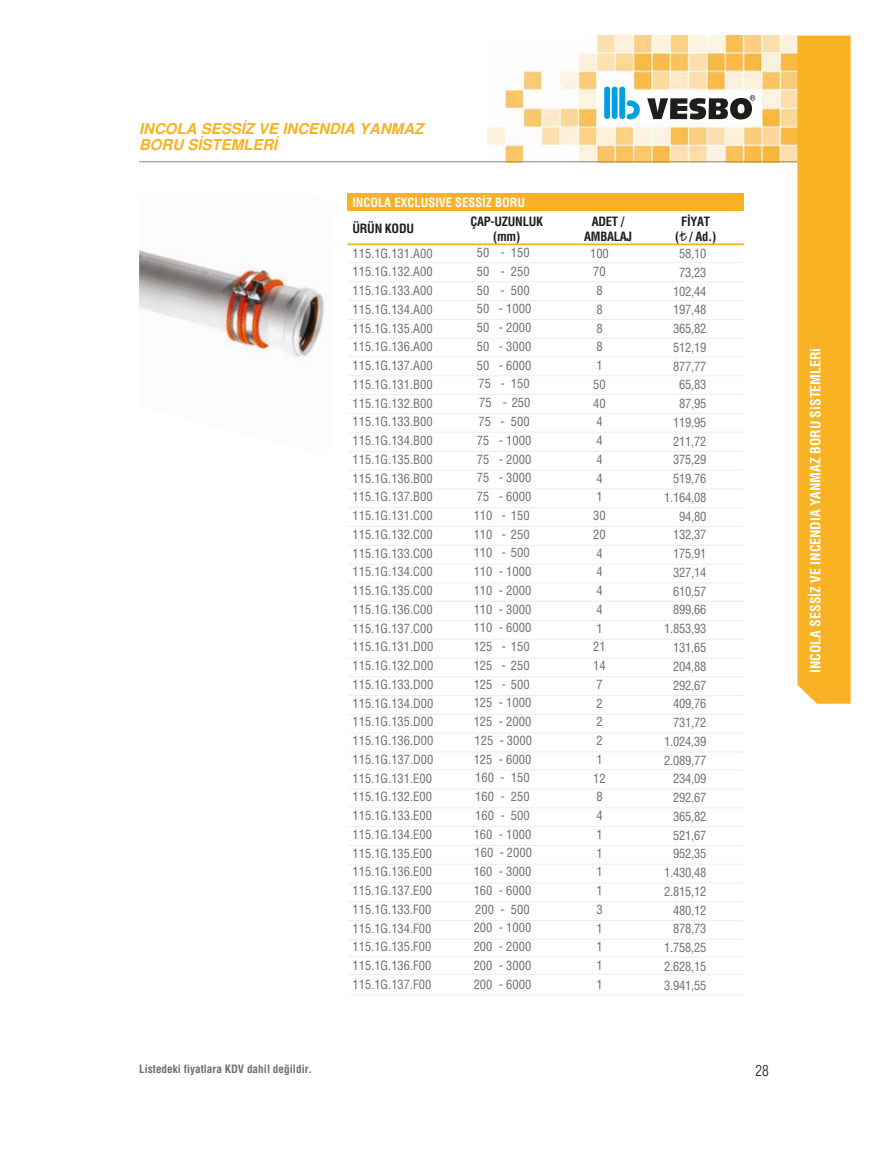
<style>
.page{position:relative;width:886px;height:1159px;background:#fff}
.page>*{position:absolute;margin:0;border:0;box-sizing:border-box;transform-origin:0 0}
.t1{font:15px/16.2px "Helvetica Bold Italic Tr";color:#f9b223}
.t2{font:15px "Helvetica Condensed Light Tr";color:#1d1d1b}
.t3{font:13.75px "Helvetica Cond Bold Tr";color:#fff}
.t4{font:12.5px/18.8px "Helvetica Cond Normal Tr";color:#706f6f}
.t5{font:12.5px/18.8px "Helvetica Cond Normal Tr";letter-spacing:-.02em;color:#706f6f;text-align:right}
.t6{font:12.5px/15px "Helvetica Cond Bold Tr";letter-spacing:-.02em;color:#1d1d1b;text-align:center}
.t7{font:12.5px "Helvetica Cond Bold Tr";color:#fff}
.t8{font:12.5px/15px "Helvetica Cond Bold Tr";letter-spacing:-.02em;color:#1d1e1c;text-align:center}
.t9{font:11.25px "Helvetica Cond Bold Tr";color:#706f6f}
.s1{font-family:"Abaku TL Sym Sans"}
</style>
<div class="page">
<img style="left:487px;top:35px;width:310px;height:126px">
<hr style="left:139px;top:161px;width:658px;height:1px;background:#9d9d9c">
<svg style="left:647px;top:95px;width:108px;height:24px"></svg>
<svg style="left:626px;top:100px;width:14px;height:20px"></svg>
<div style="left:619px;top:87px;width:6px;height:32px;background:#009fe3;border-radius:3px"></div>
<div style="left:612px;top:87px;width:5px;height:32px;background:#009fe3;border-radius:3px"></div>
<div style="left:604px;top:87px;width:6px;height:32px;background:#009fe3;border-radius:3px"></div>
<div style="left:347px;top:194px;width:397px;height:17px;background:#f9b223"></div>
<hr style="left:347px;top:243px;width:397px;height:2px;background:#f9b223">
<hr style="left:348px;top:262px;width:396px;height:1px;background:#ededed">
<hr style="left:348px;top:282px;width:396px;height:1px;background:#ededed">
<hr style="left:348px;top:300px;width:396px;height:1px;background:#ededed">
<hr style="left:348px;top:319px;width:396px;height:1px;background:#ededed">
<hr style="left:348px;top:338px;width:396px;height:1px;background:#ededed">
<hr style="left:348px;top:357px;width:396px;height:1px;background:#ededed">
<hr style="left:348px;top:375px;width:396px;height:1px;background:#ededed">
<hr style="left:348px;top:394px;width:396px;height:1px;background:#ededed">
<hr style="left:348px;top:413px;width:396px;height:1px;background:#ededed">
<hr style="left:348px;top:432px;width:396px;height:1px;background:#ededed">
<hr style="left:348px;top:451px;width:396px;height:1px;background:#ededed">
<hr style="left:348px;top:470px;width:396px;height:1px;background:#ededed">
<hr style="left:348px;top:489px;width:396px;height:1px;background:#ededed">
<hr style="left:348px;top:507px;width:396px;height:1px;background:#ededed">
<hr style="left:348px;top:526px;width:396px;height:1px;background:#ededed">
<hr style="left:348px;top:545px;width:396px;height:1px;background:#ededed">
<hr style="left:348px;top:564px;width:396px;height:1px;background:#ededed">
<hr style="left:348px;top:582px;width:396px;height:1px;background:#ededed">
<hr style="left:348px;top:601px;width:396px;height:1px;background:#ededed">
<hr style="left:348px;top:620px;width:396px;height:1px;background:#ededed">
<hr style="left:348px;top:639px;width:396px;height:1px;background:#ededed">
<hr style="left:348px;top:658px;width:396px;height:1px;background:#ededed">
<hr style="left:348px;top:676px;width:396px;height:1px;background:#ededed">
<hr style="left:348px;top:695px;width:396px;height:1px;background:#ededed">
<hr style="left:348px;top:714px;width:396px;height:1px;background:#ededed">
<hr style="left:348px;top:733px;width:396px;height:1px;background:#ededed">
<hr style="left:348px;top:751px;width:396px;height:1px;background:#ededed">
<hr style="left:348px;top:769px;width:396px;height:1px;background:#ededed">
<hr style="left:348px;top:789px;width:396px;height:1px;background:#ededed">
<hr style="left:348px;top:807px;width:396px;height:1px;background:#ededed">
<hr style="left:348px;top:826px;width:396px;height:1px;background:#ededed">
<hr style="left:348px;top:845px;width:396px;height:1px;background:#ededed">
<hr style="left:348px;top:864px;width:396px;height:1px;background:#ededed">
<hr style="left:348px;top:882px;width:396px;height:1px;background:#ededed">
<hr style="left:348px;top:901px;width:396px;height:1px;background:#ededed">
<hr style="left:348px;top:920px;width:396px;height:1px;background:#ededed">
<hr style="left:348px;top:939px;width:396px;height:1px;background:#ededed">
<hr style="left:348px;top:974px;width:396px;height:1px;background:#ededed">
<hr style="left:348px;top:956px;width:396px;height:1px;background:#ededed">
<img style="left:139px;top:250px;width:186px;height:109px">
<div style="left:797px;top:36px;width:53px;height:668px;background:#f9b223"></div>
<hr style="left:348px;top:994px;width:396px;height:1px;background:#ededed">
<p class="t1" style="left:139px;top:120px;width:286px">INCOLA SESS‹Z VE INCENDIA YANMAZ<br>BORU S‹STEMLER‹</p>
<p class="t9" style="left:139px;top:1062px;width:175px">Listedeki fiyatlara KDV dahil de¤ildir.</p>
<p class="t7" style="left:352px;top:195px;width:174px">INCOLA EXCLUSIVE SESS‹Z BORU</p>
<p class="t6" style="left:470px;top:213px;width:74px">ÇAP-UZUNLUK (mm)</p>
<p class="t6" style="left:584px;top:213px;width:49px">ADET /<br>AMBALAJ</p>
<p class="t6" style="left:352px;top:221px;width:63px">ÜRÜN KODU</p>
<p class="t8" style="left:675px;top:213px;width:43px">FİYAT (<span class="s1">¨</span> / Ad.)</p>
<p class="t5" style="left:664px;top:244px;width:44px">58,10<br>73,23<br>102,44<br>197,48<br>365,82<br>512,19<br>877,77<br>65,83<br>87,95<br>119,95<br>211,72<br>375,29<br>519,76<br>1.164,08<br>94,80<br>132,37<br>175,91<br>327,14<br>610,57<br>899,66<br>1.853,93<br>131,65<br>204,88<br>292,67<br>409,76<br>731,72<br>1.024,39<br>2.089,77<br>234,09<br>292,67<br>365,82<br>521,67<br>952,35<br>1.430,48<br>2.815,12<br>480,12<br>878,73<br>1.758,25<br>2.628,15<br>3.941,55</p>
<p class="t4" style="left:474px;top:243px;width:60px;text-align:center">50 - 150<br>50 - 250<br>50 - 500<br>50 - 1000<br>50 - 2000<br>50 - 3000<br>50 - 6000<br>75 - 150<br>75 - 250<br>75 - 500<br>75 - 1000<br>75 - 2000<br>75 - 3000<br>75 - 6000<br>110 - 150<br>110 - 250<br>110 - 500<br>110 - 1000<br>110 - 2000<br>110 - 3000<br>110 - 6000<br>125 - 150<br>125 - 250<br>125 - 500<br>125 - 1000<br>125 - 2000<br>125 - 3000<br>125 - 6000<br>160 - 150<br>160 - 250<br>160 - 500<br>160 - 1000<br>160 - 2000<br>160 - 3000<br>160 - 6000<br>200 - 500<br>200 - 1000<br>200 - 2000<br>200 - 3000<br>200 - 6000</p>
<p class="t4" style="left:352px;top:243px;width:82px">115.1G.131.A00<br>115.1G.132.A00<br>115.1G.133.A00<br>115.1G.134.A00<br>115.1G.135.A00<br>115.1G.136.A00<br>115.1G.137.A00<br>115.1G.131.B00<br>115.1G.132.B00<br>115.1G.133.B00<br>115.1G.134.B00<br>115.1G.135.B00<br>115.1G.136.B00<br>115.1G.137.B00<br>115.1G.131.C00<br>115.1G.132.C00<br>115.1G.133.C00<br>115.1G.134.C00<br>115.1G.135.C00<br>115.1G.136.C00<br>115.1G.137.C00<br>115.1G.131.D00<br>115.1G.132.D00<br>115.1G.133.D00<br>115.1G.134.D00<br>115.1G.135.D00<br>115.1G.136.D00<br>115.1G.137.D00<br>115.1G.131.E00<br>115.1G.132.E00<br>115.1G.133.E00<br>115.1G.134.E00<br>115.1G.135.E00<br>115.1G.136.E00<br>115.1G.137.E00<br>115.1G.133.F00<br>115.1G.134.F00<br>115.1G.135.F00<br>115.1G.136.F00<br>115.1G.137.F00</p>
<p class="t4" style="left:590px;top:243px;width:20px">100<br>70<br>8<br>8<br>8<br>8<br>1<br>50<br>40<br>4<br>4<br>4<br>4<br>1<br>30<br>20<br>4<br>4<br>4<br>4<br>1<br>21<br>14<br>7<br>2<br>2<br>2<br>1<br>12<br>8<br>4<br>1<br>1<br>1<br>1<br>3<br>1<br>1<br>1<br>1</p>
<p class="t3" style="left:807px;top:673px;width:326px;rotate:-90deg">INCOLA SESS‹Z VE INCENDIA YANMAZ BORU SiSTEMLERi</p>
<p class="t2" style="left:755px;top:1061px;width:15px">28</p>
</div>
